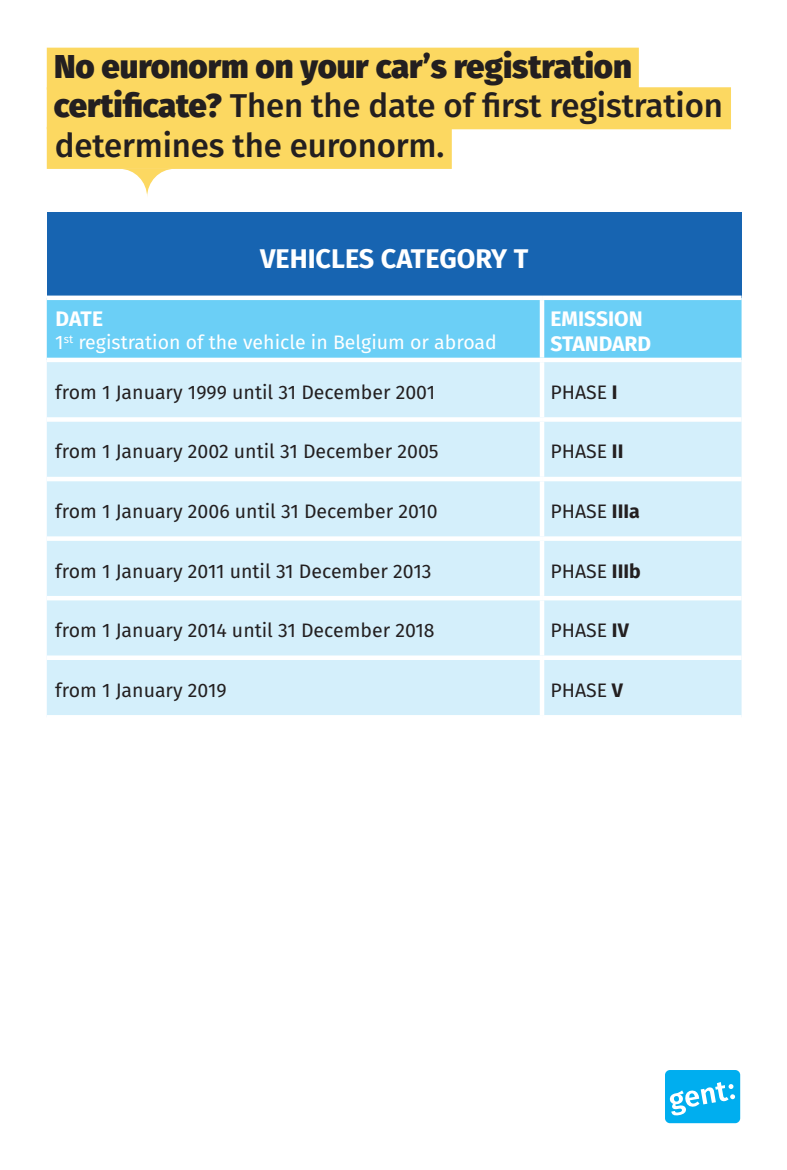
<style>
.page{position:relative;width:787px;height:1170px;background:#fff}
.page>*{position:absolute;margin:0;border:0;box-sizing:border-box;transform-origin:0 0}
.t1{font:500 33px/39.6px "Fira Sans";letter-spacing:-.005em;color:#231f20}
.t2{font:700 27px "Fira Sans";color:#fff}
.t3{font:700 21px "Fira Sans";color:#fff}
.t4{font:19.5px "Fira Sans";color:#231f20}
.t5{font:19.5px "Fira Sans";color:#fff}
.s1{font-weight:800}
.s2{font-weight:700}
</style>
<div class="page">
<div style="left:665px;top:1069px;width:75px;height:54px;background:#00aeef;border-radius:5px"></div>
<svg style="left:669px;top:1082px;width:66px;height:33px"></svg>
<div style="left:47px;top:48px;width:592px;height:42px;background:#fcd861"></div>
<div style="left:47px;top:87px;width:684px;height:42px;background:#fcd861"></div>
<div style="left:47px;top:127px;width:405px;height:42px;background:#fcd861"></div>
<svg style="left:123px;top:169px;width:48px;height:27px"></svg>
<div style="left:47px;top:213px;width:694px;height:85px;background:#1764b1"></div>
<div style="left:47px;top:300px;width:694px;height:57px;background:#6bcff6"></div>
<div style="left:47px;top:362px;width:694px;height:353px;background:#d4effb"></div>
<div style="left:47px;top:295px;width:495px;height:5px;background:#fff"></div>
<div style="left:542px;top:295px;width:199px;height:5px;background:#fff"></div>
<hr style="left:540px;top:300px;width:4px;height:57px;background:#fff">
<hr style="left:540px;top:362px;width:4px;height:55px;background:#fff">
<hr style="left:47px;top:417px;width:495px;height:4px;background:#fff">
<hr style="left:542px;top:417px;width:199px;height:4px;background:#fff">
<hr style="left:540px;top:421px;width:4px;height:56px;background:#fff">
<hr style="left:47px;top:477px;width:495px;height:4px;background:#fff">
<hr style="left:542px;top:477px;width:199px;height:4px;background:#fff">
<hr style="left:540px;top:481px;width:4px;height:55px;background:#fff">
<div style="left:47px;top:536px;width:495px;height:5px;background:#fff"></div>
<div style="left:542px;top:536px;width:199px;height:5px;background:#fff"></div>
<hr style="left:540px;top:541px;width:4px;height:55px;background:#fff">
<hr style="left:47px;top:596px;width:495px;height:4px;background:#fff">
<hr style="left:542px;top:596px;width:199px;height:4px;background:#fff">
<hr style="left:540px;top:600px;width:4px;height:55px;background:#fff">
<div style="left:47px;top:655px;width:495px;height:5px;background:#fff"></div>
<div style="left:542px;top:655px;width:199px;height:5px;background:#fff"></div>
<hr style="left:540px;top:660px;width:4px;height:55px;background:#fff">
<h1 class="t1" style="left:54px;top:45px;width:670px"><span class="s1">No euronorm on your car’s registration certificate?</span> Then the date of first registration determines the euronorm.</h1>
<p class="t2" style="left:260px;top:236px;width:270px">VEHICLES CATEGORY T</p>
<p class="t3" style="left:55px;top:301px;width:49px">DATE</p>
<p class="t5" style="left:55px;top:328px;width:443px">1<sup>st</sup> registration of the vehicle in Belgium or abroad</p>
<p class="t3" style="left:550px;top:301px;width:94px">EMISSION</p>
<p class="t3" style="left:550px;top:326px;width:102px">STANDARD</p>
<p class="t4" style="left:55px;top:377px;width:381px">from 1 January 1999 until 31 December 2001</p>
<p class="t4" style="left:550px;top:377px;width:69px">PHASE <span class="s2">I</span></p>
<p class="t4" style="left:55px;top:437px;width:385px">from 1 January 2002 until 31 December 2005</p>
<p class="t4" style="left:550px;top:437px;width:74px">PHASE <span class="s2">II</span></p>
<p class="t4" style="left:55px;top:496px;width:384px">from 1 January 2006 until 31 December 2010</p>
<p class="t4" style="left:550px;top:496px;width:91px">PHASE <span class="s2">IIIa</span></p>
<p class="t4" style="left:55px;top:556px;width:378px">from 1 January 2011 until 31 December 2013</p>
<p class="t4" style="left:550px;top:556px;width:92px">PHASE <span class="s2">IIIb</span></p>
<p class="t4" style="left:55px;top:615px;width:381px">from 1 January 2014 until 31 December 2018</p>
<p class="t4" style="left:550px;top:615px;width:80px">PHASE <span class="s2">IV</span></p>
<p class="t4" style="left:55px;top:675px;width:173px">from 1 January 2019</p>
<p class="t4" style="left:550px;top:675px;width:74px">PHASE <span class="s2">V</span></p>
</div>
